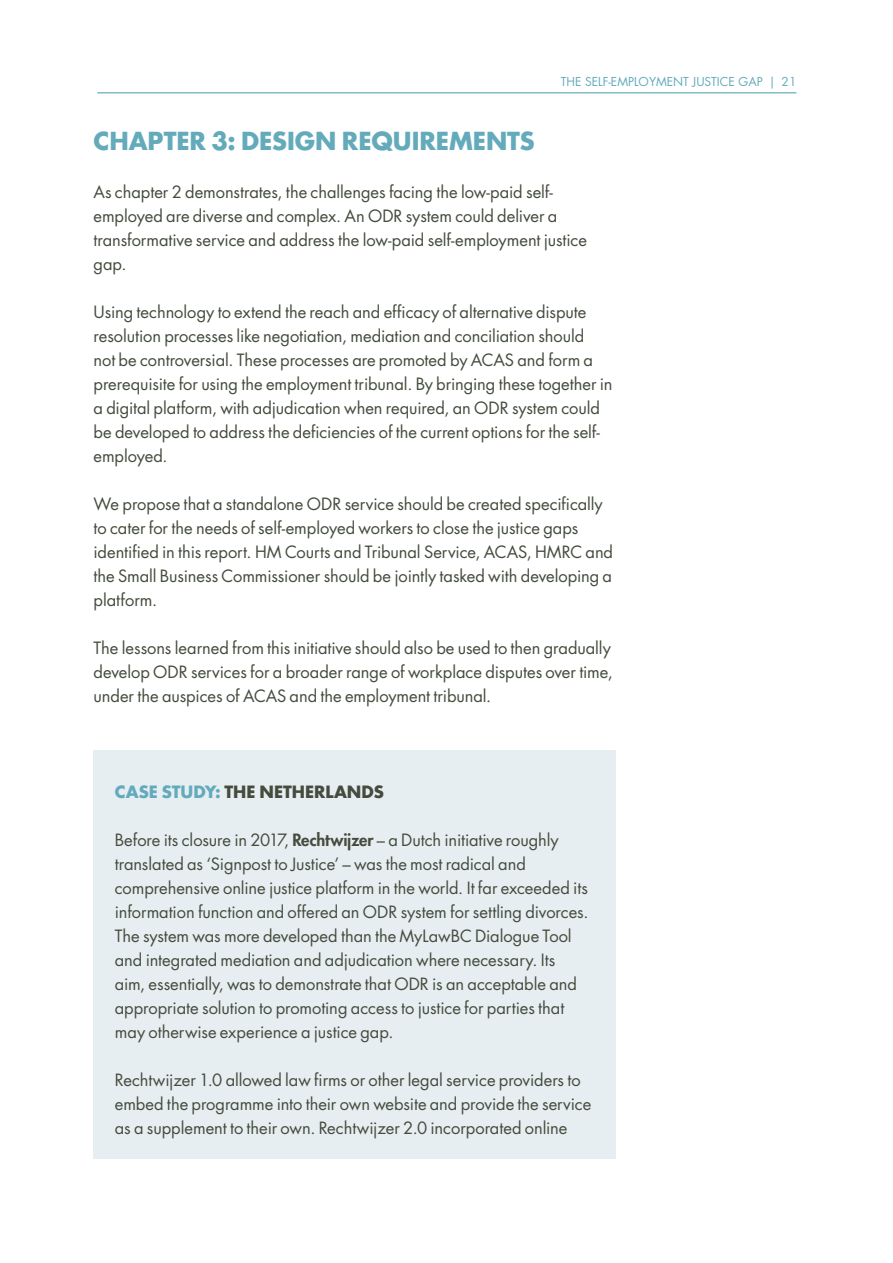
<style>
.page{position:relative;width:893px;height:1263px;background:#fff}
.page>*{position:absolute;margin:0;border:0;box-sizing:border-box;transform-origin:0 0}
.Subhead_A{font:700 24.15px "Futura Std";letter-spacing:-.005em;color:#63abbb}
.Full_out{font:16.5px/24px "Futura Std";letter-spacing:-.005em;color:#434c3d}
.Subhead_B{font:700 16.5px "Futura Std";color:#434c3d}
.t1{font:12px "Futura Std";color:#63abbb}
.s1{color:#63abbb}
.s2{font-weight:800}
</style>
<div class="page">
<hr style="left:97px;top:92px;width:699px;height:2px;background:#63abbb">
<div style="left:94px;top:750px;width:522px;height:409px;background:#e7eef2"></div>
<p class="t1" style="left:561px;top:74px;width:237px">THE SELF-EMPLOYMENT JUSTICE GAP | 21</p>
<p class="Subhead_A" style="left:94px;top:125px;width:443px">CHAPTER 3: DESIGN REQUIREMENTS</p>
<p class="Full_out" style="left:94px;top:180px;width:495px">As chapter 2 demonstrates, the challenges facing the low-paid self&shy;employed are diverse and complex. An ODR system could deliver a transformative service and address the low-paid self-employment justice gap.</p>
<p class="Full_out" style="left:94px;top:300px;width:521px">Using technology to extend the reach and efficacy of alternative dispute resolution processes like negotiation, mediation and conciliation should<br>not be controversial. These processes are promoted by ACAS and form a prerequisite for using the employment tribunal. By bringing these together in a digital platform, with adjudication when required, an ODR system could be developed to address the deficiencies of the current options for the self&shy;employed.</p>
<p class="Full_out" style="left:94px;top:492px;width:521px">We propose that a standalone ODR service should be created specifically to cater for the needs of self-employed workers to close the justice gaps identified in this report. HM Courts and Tribunal Service, ACAS, HMRC and the Small Business Commissioner should be jointly tasked with developing a platform.</p>
<p class="Full_out" style="left:94px;top:636px;width:521px">The lessons learned from this initiative should also be used to then gradually develop ODR services for a broader range of workplace disputes over time, under the auspices of ACAS and the employment tribunal.</p>
<p class="Subhead_B" style="left:115px;top:781px;width:271px"><span class="s1">CASE STUDY:</span> THE NETHERLANDS</p>
<p class="Full_out" style="left:115px;top:828px;width:475px">Before its closure in 2017, <span class="s2">Rechtwijzer</span> – a Dutch initiative roughly translated as ‘Signpost to Justice’ – was the most radical and comprehensive online justice platform in the world. It far exceeded its information function and offered an ODR system for settling divorces.<br>The system was more developed than the MyLawBC Dialogue Tool and integrated mediation and adjudication where necessary. Its aim, essentially, was to demonstrate that ODR is an acceptable and appropriate solution to promoting access to justice for parties that may otherwise experience a justice gap.</p>
<p class="Full_out" style="left:115px;top:1068px;width:478px">Rechtwijzer 1.0 allowed law firms or other legal service providers to embed the programme into their own website and provide the service as a supplement to their own. Rechtwijzer 2.0 incorporated online</p>
</div>
